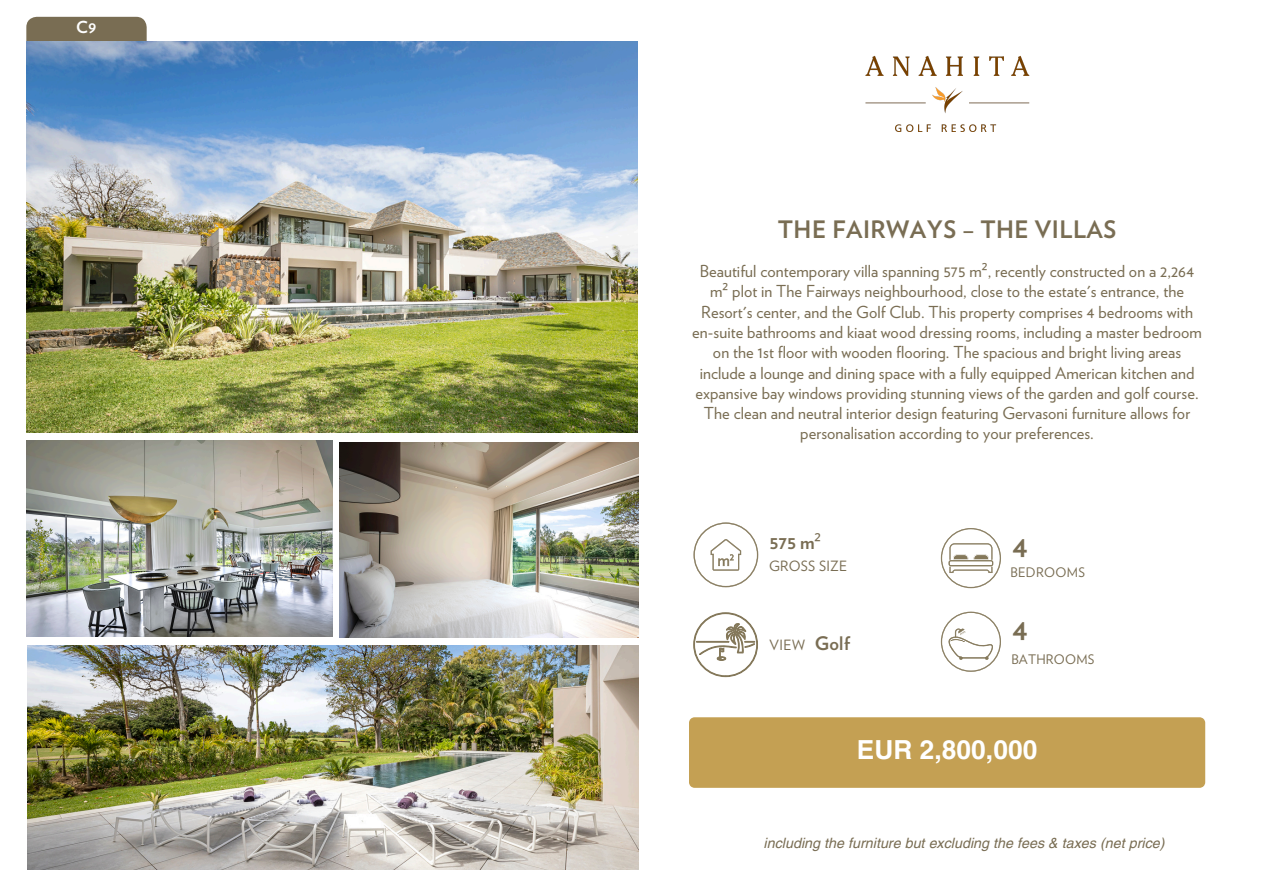
<style>
.page{position:relative;width:1263px;height:894px;background:#fff}
.page>*{position:absolute;margin:0;border:0;box-sizing:border-box;transform-origin:0 0}
.t1{font:700 30.15px "Verlag";color:#796d53}
.t2{font:700 26.25px "Helvetica LT Pro";letter-spacing:.005em;color:#fff}
.t3{font:700 24px "Verlag";letter-spacing:.02em;color:#796d53}
.t4{font:700 18.6px "Verlag";letter-spacing:.01em;color:#796d53}
.t5{font:16.5px/20.2px "Verlag";letter-spacing:.005em;color:#796d53;text-align:center}
.t6{font:700 16.5px "Verlag";color:#fff}
.t7{font:italic 14.25px "Helvetica LT Pro";letter-spacing:.005em;color:#796d53}
.t8{font:14.1px "Verlag";letter-spacing:.015em;color:#796d53}
.t9{font:13.05px "Verlag";letter-spacing:.015em;color:#796d53}
.s1{font-family:"Noto Sans"}
.s2{font-family:"Noto Sans";font-weight:400}
</style>
<div class="page">
<img style="left:865px;top:55px;width:165px;height:77px">
<div style="left:26px;top:17px;width:121px;height:24px;background:#796d53"></div>
<img style="left:26px;top:41px;width:611px;height:392px">
<img style="left:27px;top:440px;width:306px;height:196px">
<img style="left:340px;top:442px;width:298px;height:195px">
<img style="left:28px;top:645px;width:611px;height:224px">
<svg style="left:693px;top:522px;width:65px;height:65px"></svg>
<svg style="left:693px;top:612px;width:65px;height:65px"></svg>
<svg style="left:941px;top:528px;width:60px;height:60px"></svg>
<svg style="left:941px;top:611px;width:60px;height:60px"></svg>
<div style="left:689px;top:717px;width:516px;height:70px;background:#c4a053"></div>
<p class="t6" style="left:76px;top:20px;width:22px">C9</p>
<h5 class="t3" style="left:778px;top:218px;width:340px">THE FAIRWAYS – THE VILLAS</h5>
<h4 class="t5" style="left:692px;top:262px;width:511px">Beautiful contemporary villa spanning 575 m<span class="s1">²</span>, recently constructed on a 2,264 m<span class="s1">²</span> plot in The Fairways neighbourhood, close to the estate's entrance, the Resort's center, and the Golf Club. This property comprises 4 bedrooms with en-suite bathrooms and kiaat wood dressing rooms, including a master bedroom on the 1st floor with wooden flooring. The spacious and bright living areas include a lounge and dining space with a fully equipped American kitchen and expansive bay windows providing stunning views of the garden and golf course.<br>The clean and neutral interior design featuring Gervasoni furniture allows for personalisation according to your preferences.</h4>
<h3 class="t4" style="left:769px;top:533px;width:53px">575 m<span class="s2">²</span></h3>
<p class="t8" style="left:769px;top:560px;width:80px">GROSS SIZE</p>
<h6 class="t8" style="left:769px;top:638px;width:37px">VIEW</h6>
<h6 class="t4" style="left:815px;top:634px;width:37px">Golf</h6>
<h3 class="t1" style="left:1013px;top:533px;width:17px">4</h3>
<h6 class="t9" style="left:1010px;top:566px;width:76px">BEDROOMS</h6>
<p class="t1" style="left:1013px;top:616px;width:17px">4</p>
<p class="t9" style="left:1011px;top:653px;width:84px">BATHROOMS</p>
<h6 class="t2" style="left:857px;top:740px;width:182px">EUR 2,800,000</h6>
<h1 class="t7" style="left:764px;top:838px;width:402px">including the furniture but excluding the fees &amp; taxes (net price)</h1>
</div>
